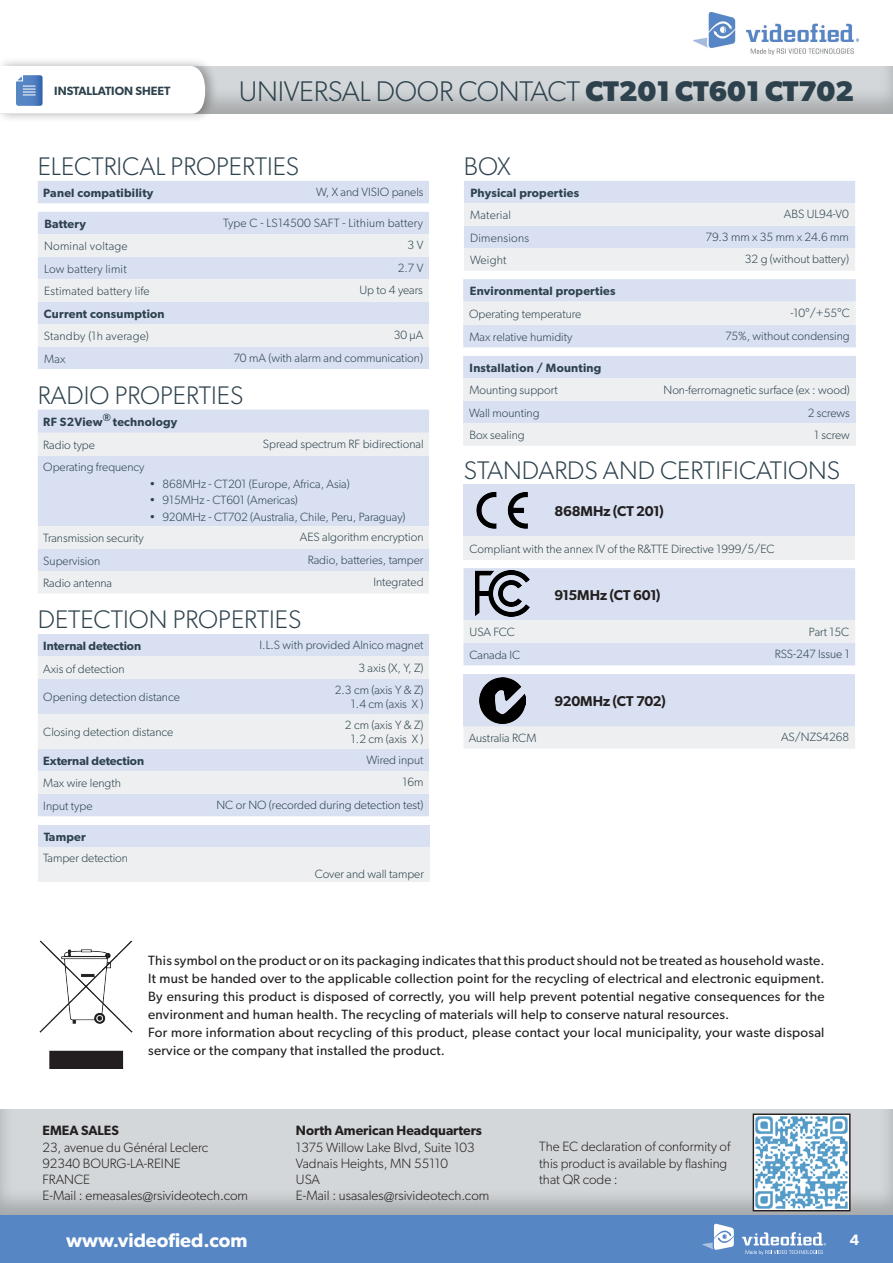
<style>
.page{position:relative;width:893px;height:1263px;background:#fff}
.page>*{position:absolute;margin:0;border:0;box-sizing:border-box;transform-origin:0 0}
.t1{font:300 28.5px "Gibson";letter-spacing:-.01em;color:#2d424d}
.t2{font:300 25.5px "Gibson";color:#2d424d}
.t3{font:600 19.5px "Gibson";color:#fff}
.t4{font:600 15px "Gibson";color:#fff}
.t5{font:600 14.25px "Gibson";letter-spacing:-.01em;color:#231f20}
.t6{font:13.5px/18px "Gibson";letter-spacing:.02em;color:#231f20}
.t7{font:300 13.5px/16.2px "Gibson";color:#231f20}
.t8{font:600 13.5px "Gibson";color:#231f20}
.t9{font:300 12px/14.4px "Gibson";color:#2d424d;text-align:right}
.t10{font:600 12px/23.2px "Gibson";letter-spacing:.02em;color:#2d424d}
.t11{font:300 12px "Gibson";letter-spacing:.02em;color:#2d424d}
.t12{font:600 12px "Gibson";color:#2d424d}
.s1{font-weight:700}
.s2{font-weight:300}
</style>
<div class="page">
<div style="left:0;top:1108px;width:893px;height:108px;background:#231f20;opacity:.25"></div>
<div style="left:0;top:1215px;width:893px;height:48px;background:#5786c5"></div>
<img style="left:693px;top:13px;width:166px;height:41px">
<svg style="left:702px;top:1223px;width:32px;height:27px"></svg>
<svg style="left:742px;top:1232px;width:84px;height:23px"></svg>
<div style="left:0;top:64px;width:893px;height:51px;background:#231f20;opacity:.25"></div>
<div style="left:0;top:57px;width:218px;height:66px;background:#231f20;opacity:.35"></div>
<svg style="left:0;top:66px;width:205px;height:50px"></svg>
<img style="left:755px;top:1115px;width:93px;height:94px">
<div style="left:753px;top:1113px;width:97px;height:98px;border:1px solid #231f20"></div>
<div style="left:38px;top:212px;width:391px;height:157px;background:#d8e0f1"></div>
<svg style="left:38px;top:234px;width:391px;height:113px"></svg>
<div style="left:38px;top:181px;width:391px;height:22px;background:#d8e0f1"></div>
<div style="left:38px;top:410px;width:391px;height:23px;background:#d8e0f1"></div>
<svg style="left:38px;top:433px;width:391px;height:160px;fill:#d8e0f1"></svg>
<div style="left:38px;top:634px;width:391px;height:182px;background:#d8e0f1"></div>
<svg style="left:38px;top:656px;width:391px;height:138px;fill:#edeff0"></svg>
<svg style="left:464px;top:181px;width:391px;height:90px"></svg>
<svg style="left:463px;top:356px;width:393px;height:90px"></svg>
<svg style="left:463px;top:279px;width:393px;height:68px"></svg>
<img style="left:40px;top:940px;width:92px;height:128px">
<div style="left:463px;top:484px;width:392px;height:52px;background:#d8e0f1"></div>
<div style="left:463px;top:536px;width:392px;height:24px;background:#edeff0"></div>
<img style="left:476px;top:492px;width:52px;height:37px">
<svg style="left:463px;top:568px;width:392px;height:97px"></svg>
<img style="left:475px;top:571px;width:55px;height:45px">
<div style="left:463px;top:674px;width:392px;height:52px;background:#d8e0f1"></div>
<div style="left:463px;top:726px;width:392px;height:23px;background:#edeff0"></div>
<img style="left:479px;top:678px;width:46px;height:45px">
<div style="left:38px;top:825px;width:391px;height:22px;background:#d8e0f1"></div>
<div style="left:38px;top:847px;width:391px;height:35px;background:#edeff0"></div>
<p class="t12" style="left:54px;top:83px;width:118px">INSTALLATION SHEET</p>
<h1 class="t1" style="left:239px;top:74px;width:617px">UNIVERSAL DOOR CONTACT <span class="s1">CT201 CT601 CT702</span></h1>
<h2 class="t2" style="left:38px;top:151px;width:263px">ELECTRICAL PROPERTIES</h2>
<p class="t10" style="left:43px;top:181px;width:112px">Panel compatibility</p>
<p class="t9" style="left:316px;top:184px;width:109px">W, X and VISIO panels</p>
<p class="t10" style="left:44px;top:212px;width:43px">Battery</p>
<p class="t11" style="left:223px;top:215px;width:201px">Type C - LS14500 SAFT - Lithium battery</p>
<p class="t11" style="left:44px;top:239px;width:85px">Nominal voltage</p>
<p class="t9" style="left:408px;top:238px;width:17px">3 V</p>
<p class="t11" style="left:44px;top:261px;width:84px">Low battery limit</p>
<p class="t9" style="left:398px;top:260px;width:27px">2.7 V</p>
<p class="t11" style="left:44px;top:284px;width:107px">Estimated battery life</p>
<p class="t9" style="left:359px;top:283px;width:65px">Up to 4 years</p>
<p class="t10" style="left:44px;top:302px;width:122px">Current consumption</p>
<p class="t11" style="left:44px;top:329px;width:107px">Standby (1h average)</p>
<p class="t9" style="left:394px;top:328px;width:31px">30 µA</p>
<p class="t9" style="left:44px;top:351px;width:23px">Max</p>
<p class="t9" style="left:233px;top:350px;width:191px">70 mA (with alarm and communication)</p>
<h2 class="t2" style="left:38px;top:380px;width:207px">RADIO PROPERTIES</h2>
<p class="t10" style="left:43px;top:410px;width:136px">RF S2View<sup>®</sup> technology<br><span class="s2">Radio type</span></p>
<p class="t9" style="left:43px;top:460px;width:103px">Operating frequency</p>
<p class="t9" style="left:263px;top:436px;width:162px">Spread spectrum RF bidirectional</p>
<p class="t9" style="left:150px;top:476px;width:202px">• 868MHz - CT201 (Europe, Africa, Asia)</p>
<p class="t9" style="left:150px;top:493px;width:150px">• 915MHz - CT601 (Americas)</p>
<p class="t9" style="left:150px;top:509px;width:257px">• 920MHz - CT702 (Australia, Chile, Peru, Paraguay)</p>
<p class="t9" style="left:43px;top:531px;width:102px">Transmission security</p>
<p class="t9" style="left:300px;top:530px;width:125px">AES algorithm encryption</p>
<p class="t9" style="left:43px;top:553px;width:58px">Supervision</p>
<p class="t9" style="left:308px;top:552px;width:117px">Radio, batteries, tamper</p>
<p class="t9" style="left:43px;top:576px;width:70px">Radio antenna</p>
<p class="t9" style="left:373px;top:575px;width:52px">Integrated</p>
<h2 class="t2" style="left:38px;top:604px;width:265px">DETECTION PROPERTIES</h2>
<p class="t12" style="left:43px;top:639px;width:99px">Internal detection</p>
<p class="t9" style="left:260px;top:638px;width:165px">I.L.S with provided Alnico magnet</p>
<p class="t9" style="left:43px;top:661px;width:83px">Axis of detection</p>
<p class="t9" style="left:358px;top:660px;width:67px">3 axis (X, Y, Z)</p>
<p class="t9" style="left:43px;top:690px;width:138px">Opening detection distance</p>
<p class="t9" style="left:335px;top:682px;width:90px">2.3 cm (axis Y &amp; Z)<br>1.4 cm (axis X )</p>
<p class="t9" style="left:43px;top:725px;width:131px">Closing detection distance</p>
<p class="t9" style="left:345px;top:717px;width:80px;text-align:center">2 cm (axis Y &amp; Z)<br>1.2 cm (axis X )</p>
<p class="t12" style="left:43px;top:754px;width:102px">External detection</p>
<p class="t9" style="left:366px;top:752px;width:59px">Wired input</p>
<p class="t9" style="left:43px;top:776px;width:79px">Max wire length</p>
<p class="t9" style="left:403px;top:775px;width:23px">16m</p>
<p class="t9" style="left:43px;top:798px;width:51px">Input type</p>
<p class="t9" style="left:216px;top:797px;width:209px">NC or NO (recorded during detection test)</p>
<p class="t10" style="left:44px;top:825px;width:43px">Tamper</p>
<p class="t9" style="left:43px;top:851px;width:87px">Tamper detection</p>
<p class="t9" style="left:315px;top:867px;width:111px">Cover and wall tamper</p>
<h2 class="t2" style="left:464px;top:151px;width:48px">BOX</h2>
<p class="t10" style="left:470px;top:181px;width:110px">Physical properties</p>
<p class="t11" style="left:470px;top:208px;width:42px">Material</p>
<p class="t9" style="left:784px;top:207px;width:67px">ABS UL94-V0</p>
<p class="t11" style="left:470px;top:230px;width:61px">Dimensions</p>
<p class="t9" style="left:705px;top:229px;width:145px">79.3 mm x 35 mm x 24.6 mm</p>
<p class="t9" style="left:470px;top:253px;width:38px">Weight</p>
<p class="t9" style="left:745px;top:252px;width:106px">32 g (without battery)</p>
<p class="t10" style="left:470px;top:279px;width:147px">Environmental properties</p>
<p class="t9" style="left:469px;top:307px;width:114px">Operating temperature</p>
<p class="t9" style="left:791px;top:305px;width:61px">-10°/+55°C</p>
<p class="t9" style="left:469px;top:329px;width:104px">Max relative humidity</p>
<p class="t9" style="left:725px;top:328px;width:126px">75%, without condensing</p>
<p class="t10" style="left:470px;top:356px;width:133px">Installation / Mounting</p>
<p class="t9" style="left:469px;top:383px;width:90px">Mounting support</p>
<p class="t9" style="left:663px;top:383px;width:188px">Non-ferromagnetic surface (ex : wood)</p>
<p class="t9" style="left:469px;top:405px;width:72px">Wall mounting</p>
<p class="t9" style="left:808px;top:405px;width:43px">2 screws</p>
<p class="t9" style="left:469px;top:428px;width:57px">Box sealing</p>
<p class="t9" style="left:814px;top:428px;width:37px">1 screw</p>
<h2 class="t2" style="left:464px;top:455px;width:378px">STANDARDS AND CERTIFICATIONS</h2>
<p class="t5" style="left:554px;top:502px;width:111px">868MHz (CT 201)</p>
<p class="t9" style="left:469px;top:541px;width:307px">Compliant with the annex IV of the R&amp;TTE Directive 1999/5/EC</p>
<p class="t5" style="left:554px;top:586px;width:108px">915MHz (CT 601)</p>
<p class="t9" style="left:470px;top:625px;width:47px">USA FCC</p>
<p class="t9" style="left:809px;top:624px;width:42px">Part 15C</p>
<p class="t9" style="left:469px;top:647px;width:52px">Canada IC</p>
<p class="t9" style="left:775px;top:646px;width:76px">RSS-247 Issue 1</p>
<p class="t5" style="left:554px;top:692px;width:113px">920MHz (CT 702)</p>
<p class="t9" style="left:469px;top:731px;width:69px">Australia RCM</p>
<p class="t9" style="left:781px;top:730px;width:69px">AS/NZS4268</p>
<p class="t6" style="left:148px;top:951px;width:678px">This symbol on the product or on its packaging indicates that this product should not be treated as household waste.<br>It must be handed over to the applicable collection point for the recycling of electrical and electronic equipment.<br>By ensuring this product is disposed of correctly, you will help prevent potential negative consequences for the environment and human health. The recycling of materials will help to conserve natural resources.<br>For more information about recycling of this product, please contact your local municipality, your waste disposal service or the company that installed the product.</p>
<p class="t8" style="left:43px;top:1123px;width:78px">EMEA SALES</p>
<p class="t7" style="left:43px;top:1139px;width:207px">23, avenue du Général Leclerc<br>92340 BOURG-LA-REINE<br>FRANCE<br>E-Mail : emeasales@rsivideotech.com</p>
<p class="t8" style="left:296px;top:1123px;width:187px">North American Headquarters</p>
<p class="t7" style="left:296px;top:1139px;width:195px">1375 Willow Lake Blvd, Suite 103<br>Vadnais Heights, MN 55110<br>USA<br>E-Mail : usasales@rsivideotech.com</p>
<p class="t7" style="left:539px;top:1138px;width:193px">The EC declaration of conformity of this product is available by flashing that QR code :</p>
<h3 class="t3" style="left:66px;top:1228px;width:183px">www.videofied.com</h3>
<p class="t4" style="left:850px;top:1231px;width:11px">4</p>
</div>
